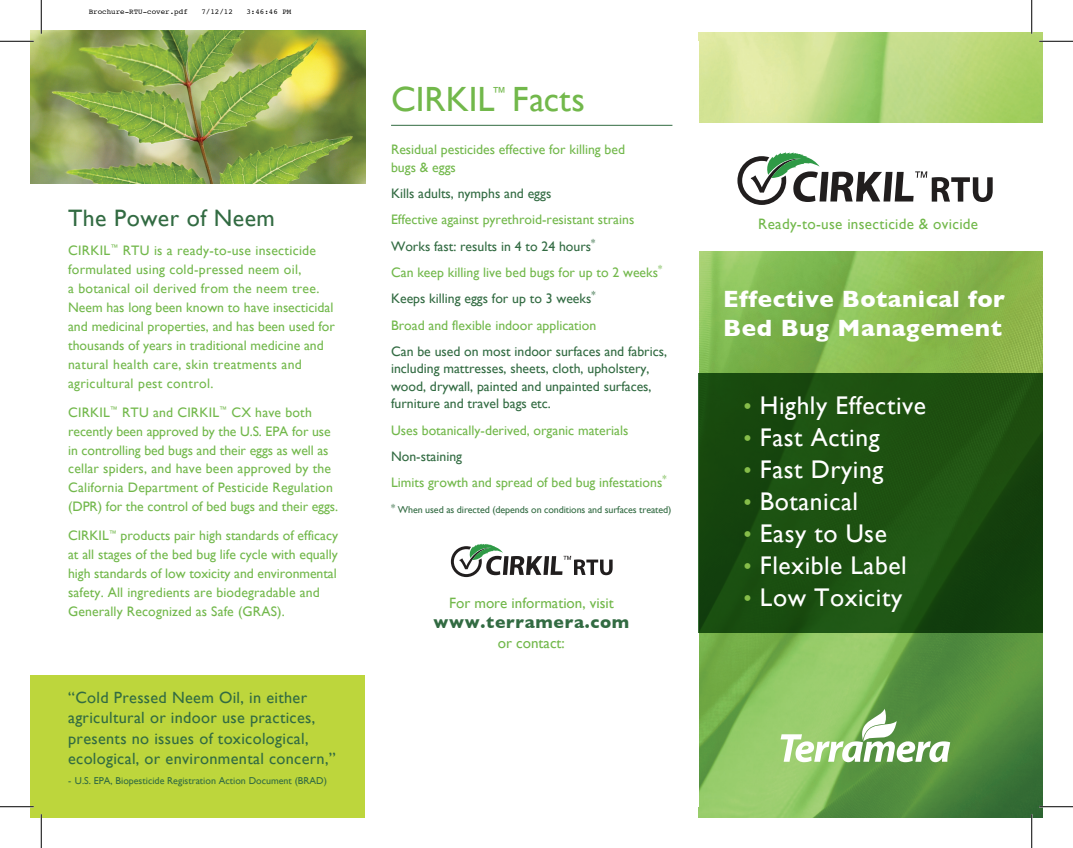
<style>
.page{position:relative;width:1073px;height:848px;background:#fff}
.page>*{position:absolute;margin:0;border:0;box-sizing:border-box;transform-origin:0 0}
.t1{font:35px "Gill Sans";color:#72b84b}
.t2{font:25.62px "Gill Sans";letter-spacing:.02em;color:#fff}
.t3{font:700 24px/28.8px "Gill Sans";letter-spacing:.02em;color:#fff}
.t4{font:23.75px "Gill Sans";letter-spacing:.02em;color:#326b42}
.t5{font:700 17.5px "Gill Sans";letter-spacing:.04em;color:#326b42}
.t6{font:16.25px/20.5px "Gill Sans";letter-spacing:.02em;color:#326b42}
.t7{font:15.12px "Gill Sans";letter-spacing:.02em;color:#72b84b}
.t8{font:15px "Gill Sans";color:#72b84b}
.t9{font:14.62px "Gill Sans";color:#72b84b}
.t10{font:13.75px/19px "Gill Sans";color:#72b84b}
.t11{font:13.75px/19px "Gill Sans";letter-spacing:.02em;color:#72b84b}
.t12{font:13.75px/17.5px "Gill Sans";color:#326b42}
.t13{font:10px "Gill Sans";letter-spacing:-.01em;color:#326b42}
.t14{font:7.5px "Courier";color:#000}
.s1{color:#326b42}
.s2{font-size:23.25px;color:#86bd49}
</style>
<div class="page">
<img style="left:698px;top:32px;width:344px;height:786px">
<div style="left:30px;top:675px;width:335px;height:143px;background:#bdd63c"></div>
<svg style="left:780px;top:708px;width:170px;height:54px"></svg>
<img style="left:30px;top:30px;width:335px;height:154px">
<svg style="left:698px;top:373px;width:344px;height:260px;background:#1a4d10"></svg>
<hr style="left:391px;top:125px;width:281px;height:1px;background:#326b42">
<svg style="left:451px;top:543px;width:161px;height:34px"></svg>
<div style="left:693px;top:123px;width:349px;height:128px;background:#fff"></div>
<svg style="left:737px;top:152px;width:255px;height:53px"></svg>
<hr style="left:0;top:40px;width:34px;height:2px;background:#fff">
<hr style="left:1039px;top:40px;width:33px;height:2px;background:#fff">
<hr style="left:0;top:805px;width:34px;height:2px;background:#fff">
<hr style="left:1039px;top:805px;width:33px;height:2px;background:#fff">
<hr style="left:40px;top:0;width:2px;height:34px;background:#fff">
<hr style="left:40px;top:814px;width:2px;height:34px;background:#fff">
<hr style="left:1030px;top:0;width:2px;height:34px;background:#fff">
<hr style="left:1030px;top:814px;width:2px;height:34px;background:#fff">
<hr style="left:0;top:41px;width:34px;height:1px;background:#000">
<hr style="left:1039px;top:41px;width:33px;height:1px;background:#000">
<hr style="left:0;top:806px;width:34px;height:1px;background:#000">
<hr style="left:1039px;top:806px;width:33px;height:1px;background:#000">
<hr style="left:41px;top:0;width:1px;height:34px;background:#000">
<hr style="left:41px;top:814px;width:1px;height:34px;background:#000">
<hr style="left:1031px;top:0;width:1px;height:34px;background:#000">
<hr style="left:1031px;top:814px;width:1px;height:34px;background:#000">
<p class="t14" style="left:89px;top:9px;width:101px">Brochure-RTU-cover.pdf</p>
<p class="t14" style="left:201px;top:9px;width:33px">7/12/12</p>
<p class="t14" style="left:246px;top:9px;width:47px">3:46:46 PM</p>
<h3 class="t4" style="left:68px;top:204px;width:208px">The Power of Neem</h3>
<p class="t11" style="left:68px;top:240px;width:268px">CIRKIL<sup>™</sup> RTU is a ready-to-use insecticide formulated using cold-pressed neem oil,<br>a botanical oil derived from the neem tree.<br>Neem has long been known to have insecticidal and medicinal properties, and has been used for thousands of years in traditional medicine and natural health care, skin treatments and agricultural pest control.</p>
<p class="t10" style="left:68px;top:402px;width:271px">CIRKIL<sup>™</sup> RTU and CIRKIL<sup>™</sup> CX have both recently been approved by the U.S. EPA for use in controlling bed bugs and their eggs as well as cellar spiders, and have been approved by the California Department of Pesticide Regulation (DPR) for the control of bed bugs and their eggs.</p>
<p class="t10" style="left:68px;top:526px;width:271px">CIRKIL<sup>™</sup> products pair high standards of efficacy at all stages of the bed bug life cycle with equally high standards of low toxicity and environmental safety. All ingredients are biodegradable and Generally Recognized as Safe (GRAS).</p>
<p class="t6" style="left:68px;top:687px;width:269px">“Cold Pressed Neem Oil, in either agricultural or indoor use practices, presents no issues of toxicological, ecological, or environmental concern,”</p>
<p class="t13" style="left:68px;top:774px;width:260px">- U.S. EPA, Biopesticide Registration Action Document (BRAD)</p>
<h1 class="t1" style="left:391px;top:78px;width:105px">CIRKIL</h1>
<p class="t9" style="left:492px;top:83px;width:16px">™</p>
<h1 class="t1" style="left:512px;top:78px;width:74px">Facts</h1>
<p class="t10" style="left:391px;top:141px;width:235px;line-height:17.5px">Residual pesticides effective for killing bed bugs &amp; eggs</p>
<p class="t12" style="left:391px;top:185px;width:162px">Kills adults, nymphs and eggs</p>
<p class="t10" style="left:391px;top:206px;width:273px;line-height:26.2px">Effective against pyrethroid-resistant strains <span class="s1">Works fast: results in 4 to 24 hours</span><sup>*<br></sup>Can keep killing live bed bugs for up to 2 weeks<sup>* </sup><span class="s1">Keeps killing eggs for up to 3 weeks</span><sup>*<br></sup>Broad and flexible indoor application</p>
<p class="t12" style="left:391px;top:342px;width:277px">Can be used on most indoor surfaces and fabrics, including mattresses, sheets, cloth, upholstery, wood, drywall, painted and unpainted surfaces, furniture and travel bags etc.</p>
<p class="t10" style="left:391px;top:420px;width:239px">Uses botanically-derived, organic materials</p>
<p class="t10" style="left:391px;top:443px;width:277px;line-height:26.2px"><span class="s1">Non-staining<br></span>Limits growth and spread of bed bug infestations<sup>*</sup></p>
<p class="t13" style="left:391px;top:504px;width:282px">* When used as directed (depends on conditions and surfaces treated)</p>
<p class="t8" style="left:449px;top:594px;width:166px">For more information, visit</p>
<p class="t5" style="left:433px;top:612px;width:197px">www.terramera.com</p>
<p class="t8" style="left:498px;top:634px;width:68px">or contact:</p>
<p class="t7" style="left:758px;top:215px;width:221px">Ready-to-use insecticide &amp; ovicide</p>
<h3 class="t3" style="left:723px;top:284px;width:283px">Effective Botanical for<br>Bed Bug Management</h3>
<h2 class="t2" style="left:743px;top:391px;width:184px"><span class="s2">•</span> Highly Effective</h2>
<h2 class="t2" style="left:743px;top:422px;width:138px"><span class="s2">•</span> Fast Acting</h2>
<h2 class="t2" style="left:743px;top:454px;width:141px"><span class="s2">•</span> Fast Drying</h2>
<h2 class="t2" style="left:743px;top:486px;width:116px"><span class="s2">•</span> Botanical</h2>
<h2 class="t2" style="left:743px;top:518px;width:145px"><span class="s2">•</span> Easy to Use</h2>
<h2 class="t2" style="left:743px;top:550px;width:165px"><span class="s2">•</span> Flexible Label</h2>
<h2 class="t2" style="left:743px;top:582px;width:160px"><span class="s2">•</span> Low Toxicity</h2>
</div>
